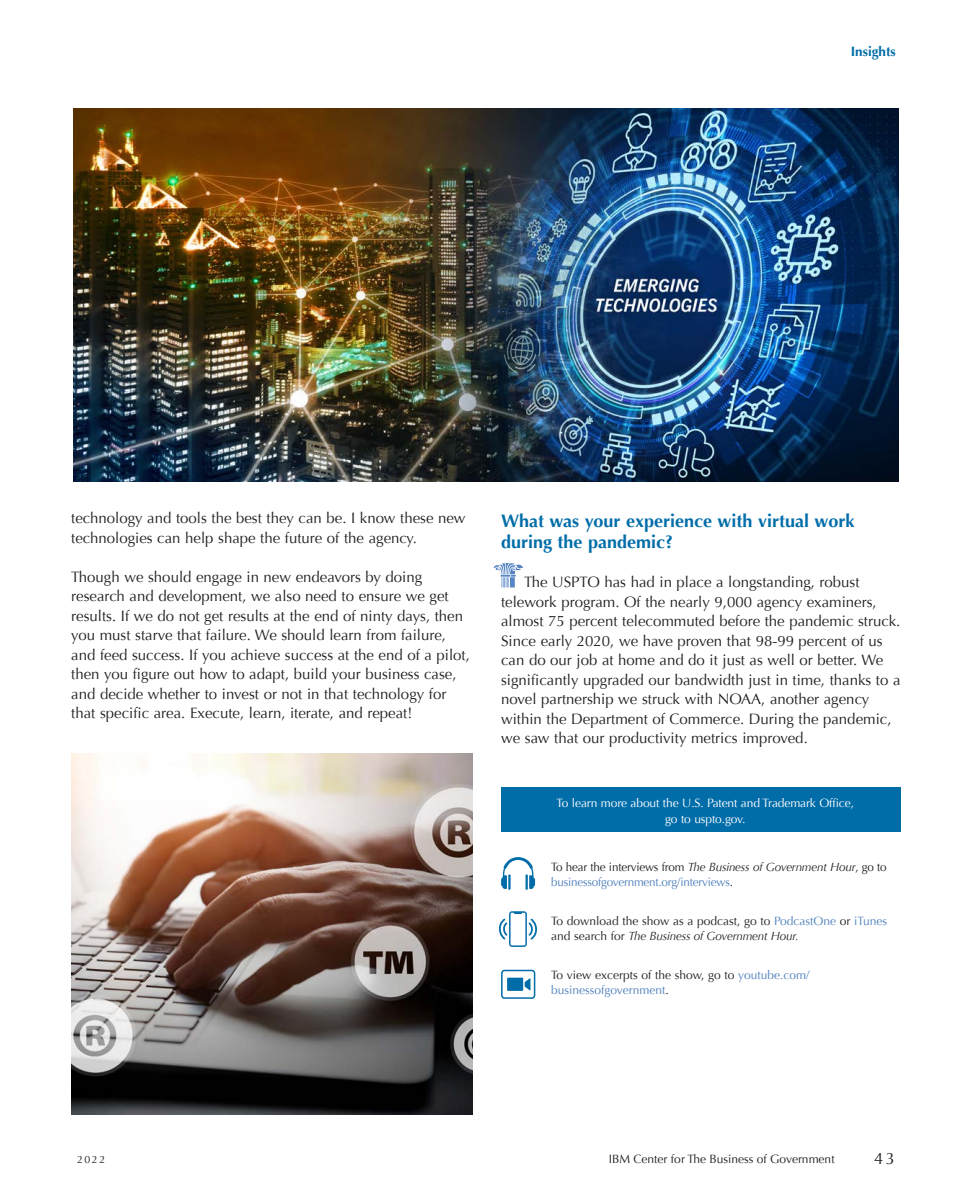
<style>
.page{position:relative;width:972px;height:1188px;background:#fff}
.page>*{position:absolute;margin:0;border:0;box-sizing:border-box;transform-origin:0 0}
.t1{font:700 18px/21px "Optima";color:#006da9}
.t2{font:16.5px "Optima";color:#231f20}
.t3{font:15px/19.5px "Optima";color:#231f20}
.t4{font:700 13.5px "Optima";color:#006da9}
.t5{font:12px/15.8px "Optima";letter-spacing:-.015em;color:#4f81bd}
.t6{font:12px/15.8px "Optima";color:#231f20}
.t7{font:12px/15.8px "Optima";letter-spacing:-.01em;color:#fff;text-align:center}
.t8{font:10.5px "Optima";color:#231f20}
.s1{color:#231f20}
.s2{font-style:italic;color:#231f20}
.s3{color:#4f81bd}
.s4{font-style:italic}
</style>
<div class="page">
<svg style="left:494px;top:563px;width:29px;height:24px"></svg>
<div style="left:501px;top:787px;width:400px;height:45px;background:#006da9"></div>
<img style="left:73px;top:108px;width:826px;height:374px">
<img style="left:71px;top:753px;width:401px;height:362px">
<svg style="left:501px;top:969px;width:35px;height:30px"></svg>
<svg style="left:501px;top:857px;width:34px;height:33px"></svg>
<hr style="left:508px;top:875px;width:3px;height:15px;background:#006da9">
<svg style="left:499px;top:911px;width:38px;height:36px"></svg>
<p class="t4" style="left:851px;top:44px;width:47px">Insights</p>
<p class="t3" style="left:71px;top:508px;width:396px">technology and tools the best they can be. I know these new technologies can help shape the future of the agency.</p>
<p class="t3" style="left:71px;top:567px;width:400px">Though we should engage in new endeavors by doing research and development, we also need to ensure we get results. If we do not get results at the end of ninty days, then you must starve that failure. We should learn from failure, and feed success. If you achieve success at the end of a pilot, then you figure out how to adapt, build your business case, and decide whether to invest or not in that technology for that specific area. Execute, learn, iterate, and repeat!</p>
<p class="t1" style="left:501px;top:511px;width:355px">What was your experience with virtual work during the pandemic?</p>
<p class="t3" style="left:501px;top:573px;width:401px;text-indent:23px">The USPTO has had in place a longstanding, robust telework program. Of the nearly 9,000 agency examiners, almost 75 percent telecommuted before the pandemic struck.<br>Since early 2020, we have proven that 98-99 percent of us can do our job at home and do it just as well or better. We significantly upgraded our bandwidth just in time, thanks to a novel partnership we struck with NOAA, another agency within the Department of Commerce. During the pandemic, we saw that our productivity metrics improved.</p>
<p class="t7" style="left:557px;top:795px;width:299px">To learn more about the U.S. Patent and Trademark Office, go to uspto.gov.</p>
<p class="t5" style="left:551px;top:859px;width:337px"><span class="s1">To hear the interviews from</span> <span class="s2">The Business of Government Hour</span><span class="s1">, go to </span>businessofgovernment.org/interviews<span class="s1">.</span></p>
<p class="t6" style="left:551px;top:913px;width:337px">To download the show as a podcast, go to <span class="s3">PodcastOne</span> or <span class="s3">iTunes </span>and search for <span class="s4">The Business of Government Hour.</span></p>
<p class="t5" style="left:551px;top:967px;width:260px"><span class="s1">To view excerpts of the show, go to</span> youtube.com/ businessofgovernment<span class="s1">.</span></p>
<p class="t8" style="left:77px;top:1154px;width:30px">2022</p>
<p class="t6" style="left:609px;top:1151px;width:227px">IBM Center for The Business of Government</p>
<p class="t2" style="left:874px;top:1149px;width:22px">43</p>
</div>
